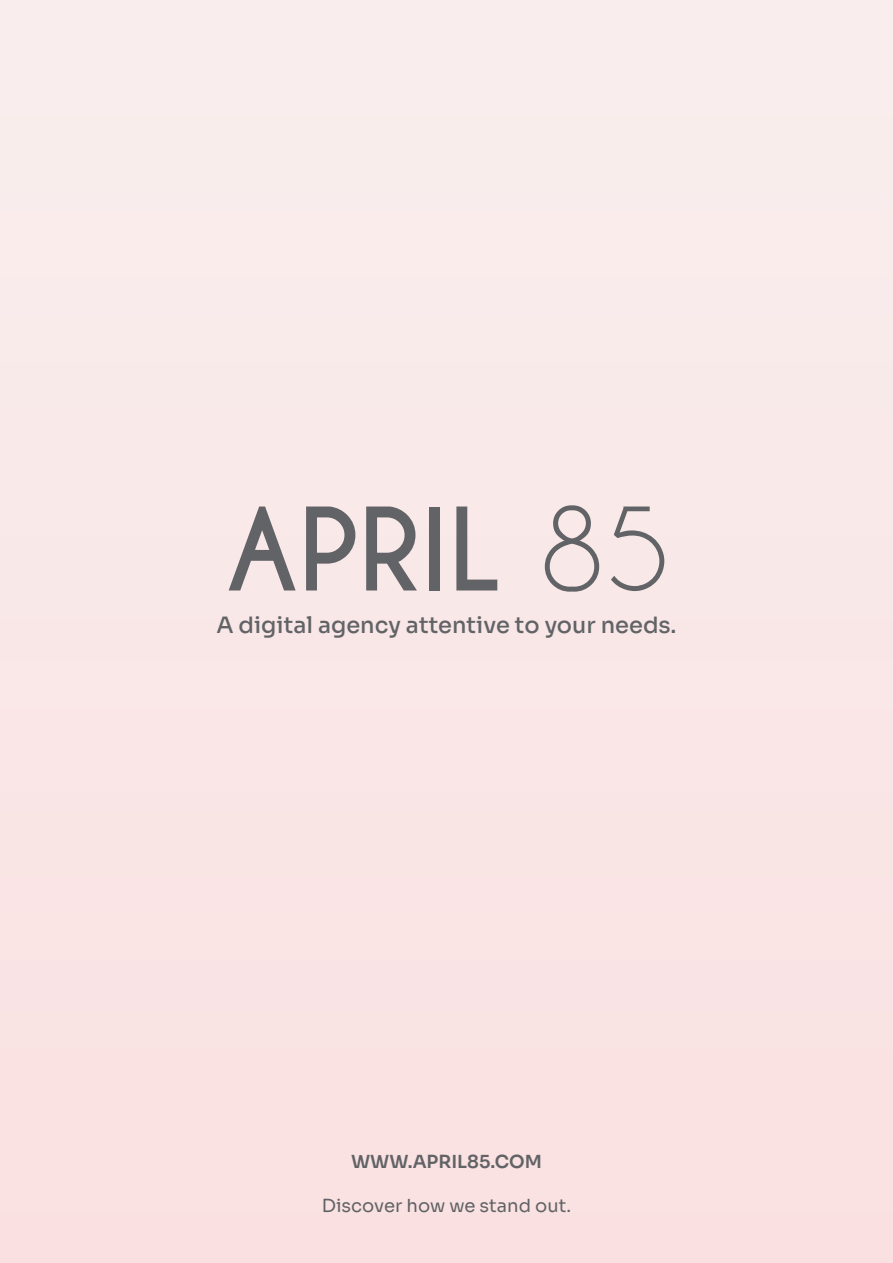
<style>
.page{position:relative;width:893px;height:1263px;background:#f9e7e7}
.page>*{position:absolute;margin:0;border:0;box-sizing:border-box;transform-origin:0 0}
.t1{font:500 22.5px "Sora";color:#616366}
.t2{font:18px "Sora";color:#616366}
.t3{font:600 18px "Sora";color:#616366}
</style>
<div class="page">
<svg style="left:229px;top:506px;width:67px;height:84px"></svg>
<svg style="left:306px;top:506px;width:49px;height:84px"></svg>
<svg style="left:366px;top:506px;width:51px;height:84px"></svg>
<div style="left:429px;top:506px;width:11px;height:84px;background:#626367"></div>
<svg style="left:456px;top:506px;width:41px;height:84px"></svg>
<svg style="left:545px;top:505px;width:54px;height:87px"></svg>
<svg style="left:611px;top:506px;width:53px;height:85px"></svg>
<p class="t1" style="left:216px;top:607px;width:462px">A digital agency attentive to your needs.</p>
<p class="t3" style="left:351px;top:1146px;width:192px">WWW.APRIL85.COM</p>
<p class="t2" style="left:322px;top:1191px;width:251px">Discover how we stand out.</p>
</div>
